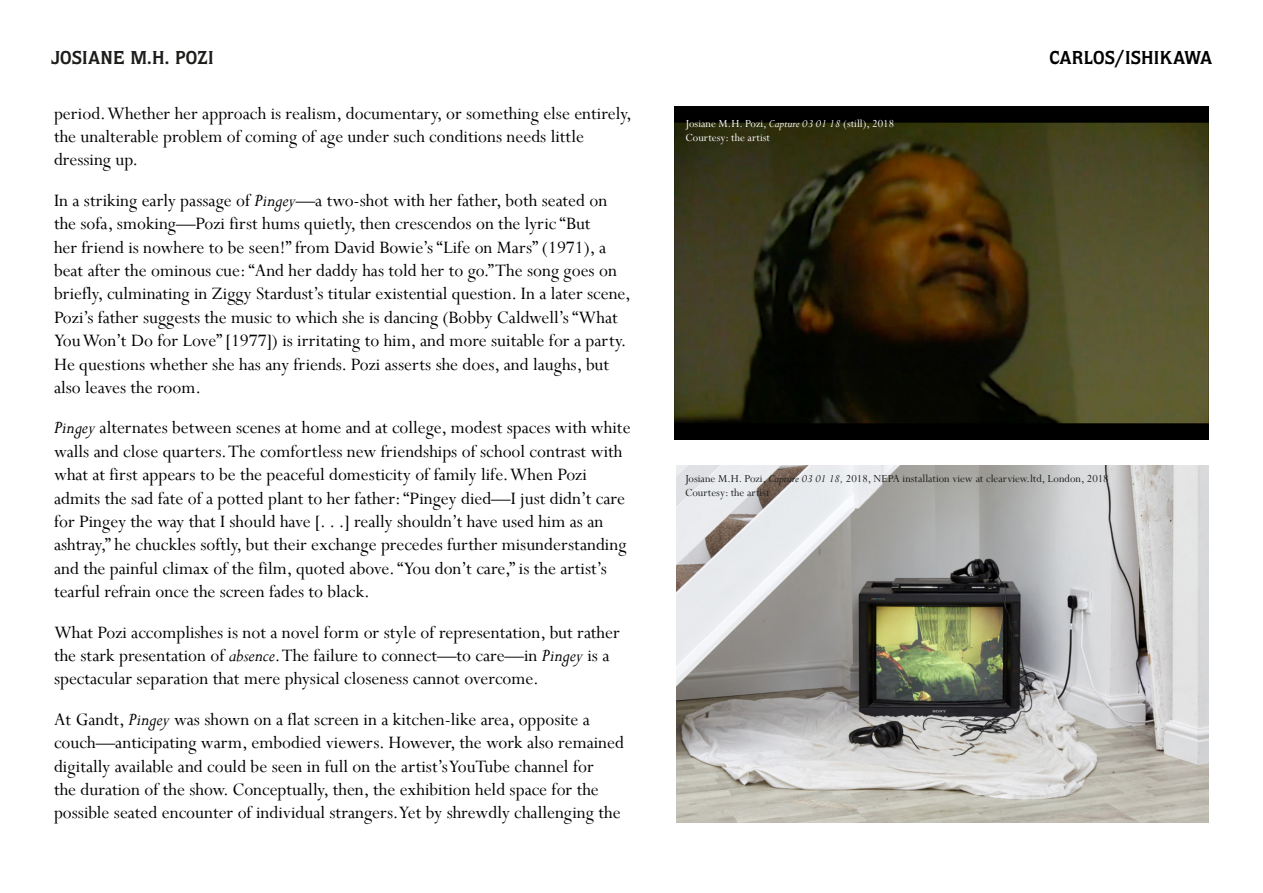
<style>
.page{position:relative;width:1263px;height:893px;background:#fff}
.page>*{position:absolute;margin:0;border:0;box-sizing:border-box;transform-origin:0 0}
.Normal__Web{font:19.5px/23.4px "Perpetua";color:#000}
.t1{font:700 18.75px "Quorum Std";letter-spacing:.005em;color:#1d1d1b}
.t2{font:700 18.75px "Quorum Std";color:#000}
.t3{font:12px "Perpetua";color:#1d1d1b}
.t4{font:12px "Perpetua";color:#fff}
.s1{font-size:24.15px}
.s2{font-style:italic}
</style>
<div class="page">
<img style="left:675px;top:106px;width:533px;height:334px">
<img style="left:676px;top:466px;width:533px;height:357px">
<p class="t1" style="left:51px;top:47px;width:164px">JOSIANE M.H. POZI</p>
<p class="t2" style="left:1049px;top:47px;width:164px">CARLOS <span class="s1">∕</span> ISHIKAWA</p>
<p class="Normal__Web" style="left:54px;top:101px;width:579px">period. Whether her approach is realism, documentary, or something else entirely, the unalterable problem of coming of age under such conditions needs little dressing up.</p>
<p class="Normal__Web" style="left:54px;top:188px;width:578px">In a striking early passage of <span class="s2">Pingey</span>—a two-shot with her father, both seated on the sofa, smoking—Pozi first hums quietly, then crescendos on the lyric “But<br>her friend is nowhere to be seen!” from David Bowie’s “Life on Mars” (1971), a beat after the ominous cue: “And her daddy has told her to go.” The song goes on briefly, culminating in Ziggy Stardust’s titular existential question. In a later scene, Pozi’s father suggests the music to which she is dancing (Bobby Caldwell’s “What You Won’t Do for Love” [1977]) is irritating to him, and more suitable for a party.<br>He questions whether she has any friends. Pozi asserts she does, and laughs, but also leaves the room.</p>
<p class="Normal__Web" style="left:54px;top:416px;width:578px"><span class="s2">Pingey</span> alternates between scenes at home and at college, modest spaces with white walls and close quarters. The comfortless new friendships of school contrast with what at first appears to be the peaceful domesticity of family life. When Pozi admits the sad fate of a potted plant to her father: “Pingey died—I just didn’t care for Pingey the way that I should have [. . .] really shouldn’t have used him as an ashtray,” he chuckles softly, but their exchange precedes further misunderstanding and the painful climax of the film, quoted above. “You don’t care,” is the artist’s tearful refrain once the screen fades to black.</p>
<p class="Normal__Web" style="left:54px;top:620px;width:567px">What Pozi accomplishes is not a novel form or style of representation, but rather the stark presentation of <span class="s2">absence</span>. The failure to connect—to care—in <span class="s2">Pingey</span> is a spectacular separation that mere physical closeness cannot overcome.</p>
<p class="Normal__Web" style="left:54px;top:707px;width:572px">At Gandt, <span class="s2">Pingey</span> was shown on a flat screen in a kitchen-like area, opposite a couch—anticipating warm, embodied viewers. However, the work also remained digitally available and could be seen in full on the artist’s YouTube channel for<br>the duration of the show. Conceptually, then, the exhibition held space for the possible seated encounter of individual strangers. Yet by shrewdly challenging the</p>
<p class="t4" style="left:685px;top:116px;width:210px">Josiane M.H. Pozi, <span class="s2">Capture 03 01 18</span> (still), 2018</p>
<p class="t4" style="left:685px;top:130px;width:86px">Courtesy: the artist</p>
<p class="t3" style="left:685px;top:471px;width:425px">Josiane M.H. Pozi, <span class="s2">Capture 03 01 18,</span> 2018, NEPA installation view at clearview.ltd, London, 2018</p>
<p class="t3" style="left:685px;top:485px;width:86px">Courtesy: the artist</p>
</div>
